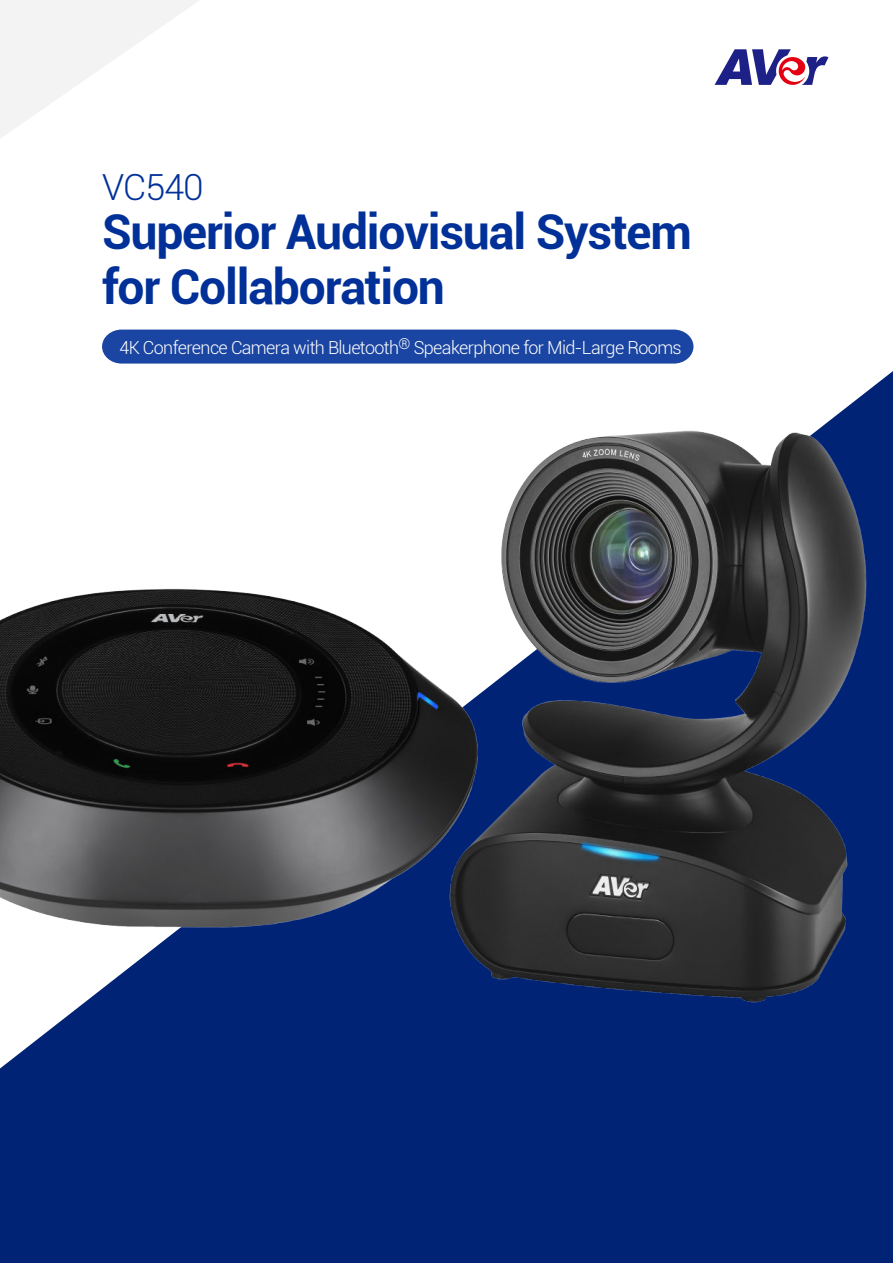
<style>
.page{position:relative;width:893px;height:1263px;background:#fff}
.page>*{position:absolute;margin:0;border:0;box-sizing:border-box;transform-origin:0 0}
.t1{font:700 48px/55.5px "Roboto";letter-spacing:-.025em;color:#003098}
.t2{font:300 36px "Roboto";letter-spacing:-.025em;color:#003098}
.t3{font:300 18px "Roboto";letter-spacing:-.035em;color:#fff}
</style>
<div class="page">
<div style="left:0;top:985px;width:893px;height:278px;background:#002375"></div>
<svg style="left:0;top:0;width:199px;height:138px"></svg>
<svg style="left:715px;top:49px;width:113px;height:36px"></svg>
<svg style="left:102px;top:330px;width:65px;height:34px;background:#2b53a8"></svg>
<img style="left:0;top:589px;width:167px;height:396px">
<img style="left:167px;top:329px;width:726px;height:772px">
<h2 class="t2" style="left:102px;top:172px;width:103px">VC540</h2>
<h1 class="t1" style="left:102px;top:207px;width:591px">Superior Audiovisual System for Collaboration</h1>
<p class="t3" style="left:119px;top:340px;width:564px">4K Conference Camera with Bluetooth<sup>®</sup> Speakerphone for Mid-Large Rooms</p>
</div>
